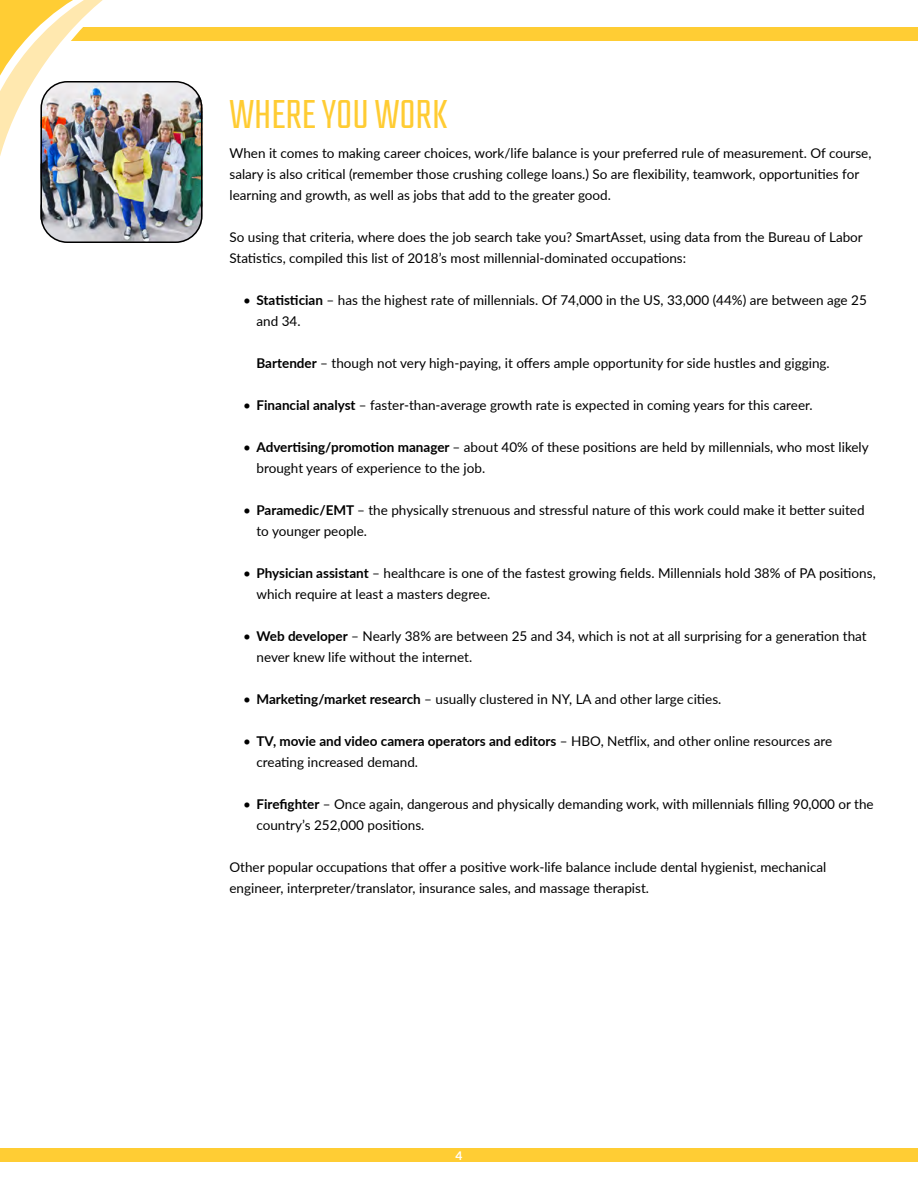
<style>
.page{position:relative;width:918px;height:1188px;background:#fff}
.page>*{position:absolute;margin:0;border:0;box-sizing:border-box;transform-origin:0 0}
.t1{font:300 45px "Teko";color:#fc3}
.t2{font:13.5px/21px "Lato";color:#000}
.t3{font:700 12px "Lato";color:#fff}
.s1{font-weight:700}
</style>
<div class="page">
<div style="left:55px;top:27px;width:863px;height:13px;background:#ffcd34"></div>
<div style="left:0;top:1148px;width:918px;height:13px;background:#ffcd34"></div>
<svg style="left:0;top:0;width:135px;height:156px"></svg>
<img style="left:40px;top:81px;width:162px;height:162px">
<div style="left:40px;top:81px;width:162px;height:162px;border:2px solid #000;border-radius:26px"></div>
<p class="t1" style="left:230px;top:91px;width:220px">WHERE YOU WORK</p>
<p class="t2" style="left:230px;top:142px;width:643px">When it comes to making career choices, work/life balance is your preferred rule of measurement. Of course, salary is also critical (remember those crushing college loans.) So are flexibility, teamwork, opportunities for learning and growth, as well as jobs that add to the greater good.</p>
<p class="t2" style="left:230px;top:226px;width:635px">So using that criteria, where does the job search take you? SmartAsset, using data from the Bureau of Labor<br>Statistics, compiled this list of 2018’s most millennial-dominated occupations:</p>
<p class="t2" style="left:256px;top:289px;width:612px;text-indent:-14px">• <span class="s1">Statistician</span> – has the highest rate of millennials. Of 74,000 in the US, 33,000 (44%) are between age 25 and 34.</p>
<p class="t2" style="left:256px;top:352px;width:575px"><span class="s1">Bartender</span> – though not very high-paying, it offers ample opportunity for side hustles and gigging.</p>
<p class="t2" style="left:243px;top:394px;width:571px">• <span class="s1">Financial analyst</span> – faster-than-average growth rate is expected in coming years for this career.</p>
<p class="t2" style="left:256px;top:436px;width:614px;text-indent:-14px">• <span class="s1">Advertising/promotion manager</span> – about 40% of these positions are held by millennials, who most likely brought years of experience to the job.</p>
<p class="t2" style="left:256px;top:499px;width:610px;text-indent:-14px">• <span class="s1">Paramedic/EMT</span> – the physically strenuous and stressful nature of this work could make it better suited to younger people.</p>
<p class="t2" style="left:256px;top:562px;width:621px;text-indent:-14px">• <span class="s1">Physician assistant</span> – healthcare is one of the fastest growing fields. Millennials hold 38% of PA positions, which require at least a masters degree.</p>
<p class="t2" style="left:256px;top:625px;width:612px;text-indent:-14px">• <span class="s1">Web developer</span> – Nearly 38% are between 25 and 34, which is not at all surprising for a generation that never knew life without the internet.</p>
<p class="t2" style="left:243px;top:688px;width:480px">• <span class="s1">Marketing/market research</span> – usually clustered in NY, LA and other large cities.</p>
<p class="t2" style="left:256px;top:730px;width:577px;text-indent:-14px">• <span class="s1">TV, movie and video camera operators and editors</span> – HBO, Netflix, and other online resources are creating increased demand.</p>
<p class="t2" style="left:256px;top:793px;width:619px;text-indent:-14px">• <span class="s1">Firefighter</span> – Once again, dangerous and physically demanding work, with millennials filling 90,000 or the country’s 252,000 positions.</p>
<p class="t2" style="left:230px;top:856px;width:598px">Other popular occupations that offer a positive work-life balance include dental hygienist, mechanical engineer, interpreter/translator, insurance sales, and massage therapist.</p>
<p class="t3" style="left:456px;top:1147px;width:8px">4</p>
</div>
